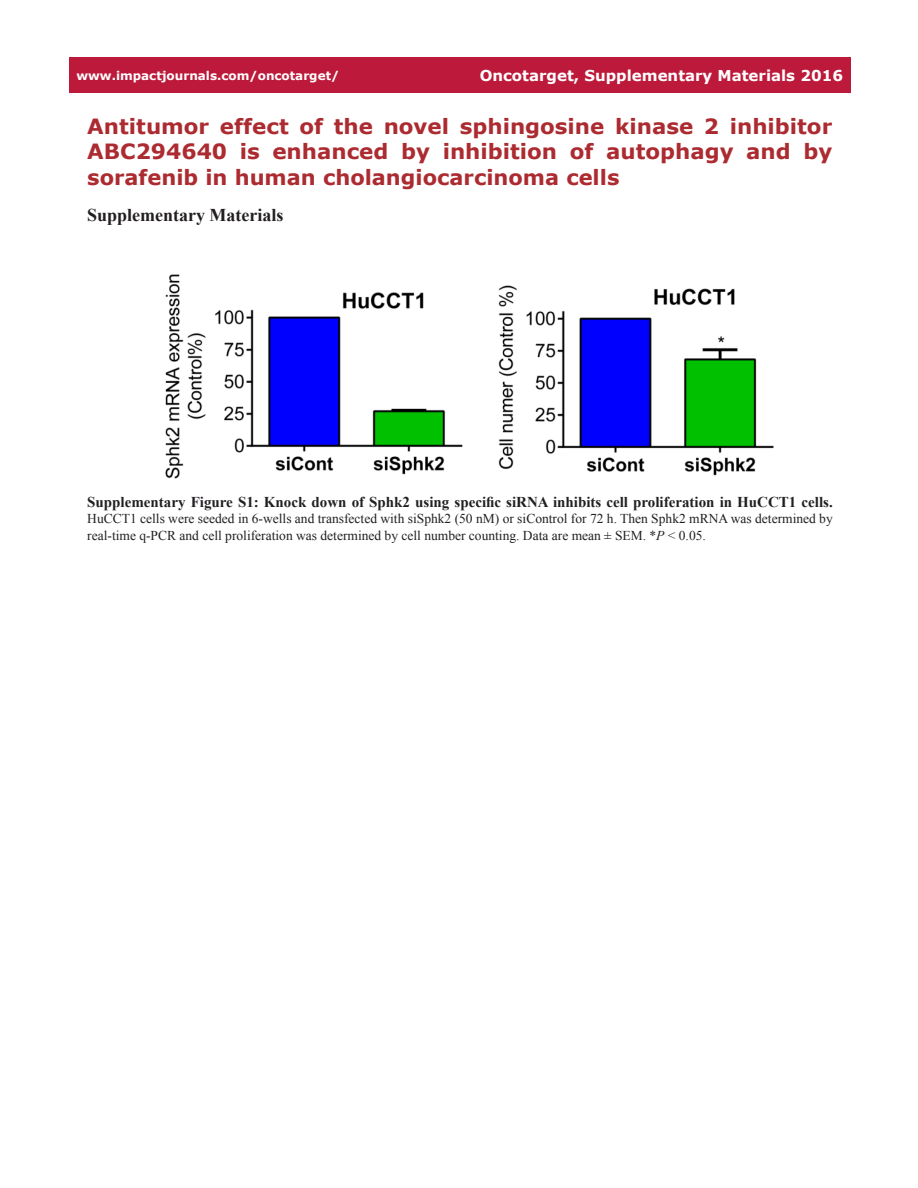
<style>
.page{position:relative;width:918px;height:1188px;background:#fff}
.page>*{position:absolute;margin:0;border:0;box-sizing:border-box;transform-origin:0 0}
.t1{font:700 21px/25.2px "Verdana";color:#ac2b31;text-align:justify}
.t2{font:700 18px "Times New Roman";color:#231f20}
.FigureText{font:700 15px "Times New Roman";color:#221f22}
.t3{font:700 15px "Verdana";color:#fff}
.FigureText-2{font:13.5px/16.2px "Times New Roman";color:#221f22}
.t4{font:700 12px "Verdana";color:#fff}
.s1{font-style:italic}
</style>
<div class="page">
<div style="left:69px;top:57px;width:781px;height:36px;background:#bd1a3b"></div>
<img style="left:166px;top:274px;width:607px;height:205px">
<p class="t4" style="left:76px;top:67px;width:264px">www.impactjournals.com/oncotarget/</p>
<p class="t3" style="left:480px;top:65px;width:365px">Oncotarget, Supplementary Materials 2016</p>
<p class="t1" style="left:87px;top:114px;width:747px">Antitumor effect of the novel sphingosine kinase 2 inhibitor ABC294640 is enhanced by inhibition of autophagy and by sorafenib in human cholangiocarcinoma cells</p>
<p class="t2" style="left:87px;top:203px;width:198px">Supplementary Materials</p>
<p class="FigureText" style="left:87px;top:492px;width:747px">Supplementary Figure S1: Knock down of Sphk2 using specific siRNA inhibits cell proliferation in HuCCT1 cells.</p>
<p class="FigureText-2" style="left:87px;top:511px;width:747px">HuCCT1 cells were seeded in 6-wells and transfected with siSphk2 (50 nM) or siControl for 72 h. Then Sphk2 mRNA was determined by real-time q-PCR and cell proliferation was determined by cell number counting. Data are mean ± SEM. *<span class="s1">P</span> &lt; 0.05.</p>
</div>
